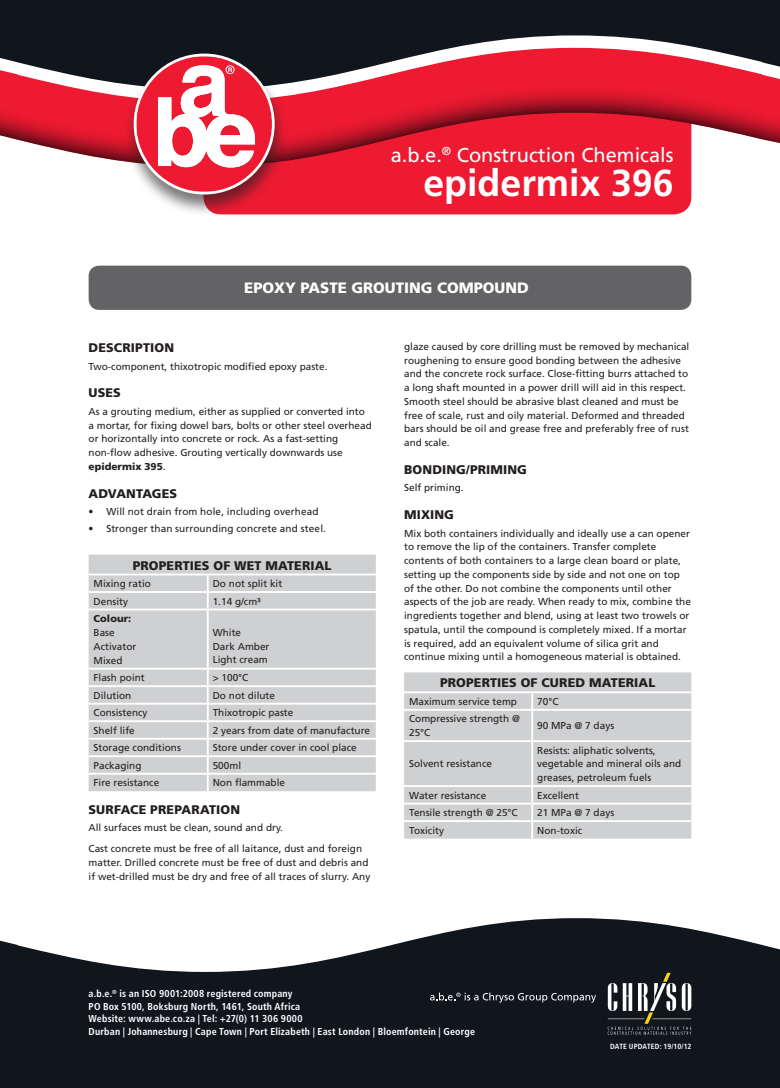
<style>
.page{position:relative;width:780px;height:1088px;background:#fff}
.page>*{position:absolute;margin:0;border:0;box-sizing:border-box;transform-origin:0 0}
.Main_Heading{font:700 37.5px "Frutiger LT";color:#fff}
.a_b_e__construction{font:20px "Frutiger LT";color:#fff}
.Subheading_-_grey_ba{font:900 15px "Frutiger LT";color:#fff}
.SUBHEAD{font:900 12.5px "Frutiger LT";letter-spacing:.01em;color:#231f20}
.Table_Heading{font:900 12.5px "Frutiger LT";letter-spacing:.01em;color:#231f20}
.Bullets{font:10px/13.8px "Frutiger LT";color:#231f20}
.t1{font:700 condensed 10px "Frutiger LT";letter-spacing:.015em;color:#fff}
.t2{font:700 condensed 7.5px "Frutiger LT";letter-spacing:.005em;color:#fff}
.s1{font-weight:900}
</style>
<div class="page">
<div style="left:203px;top:105px;width:488px;height:109px;background:#ed1a32;border-radius:18px"></div>
<svg style="left:0;top:89px;width:780px;height:78px"></svg>
<svg style="left:0;top:0;width:780px;height:89px;background:#59313a"></svg>
<div style="left:89px;top:266px;width:602px;height:44px;background:#636366;border-radius:11px"></div>
<svg style="left:0;top:918px;width:780px;height:170px;fill:#10161c"></svg>
<svg style="left:607px;top:973px;width:84px;height:62px"></svg>
<svg style="left:430px;top:992px;width:166px;height:10px;background:#3f4449"></svg>
<div style="left:124px;top:53px;width:164px;height:164px;background:#231f20;opacity:.6"></div>
<svg style="left:136px;top:56px;width:136px;height:136px"></svg>
<div style="left:89px;top:555px;width:287px;height:236px;background:#cfd0d2"></div>
<hr style="left:89px;top:573px;width:119px;height:2px;background:#fff">
<hr style="left:208px;top:573px;width:168px;height:2px;background:#fff">
<hr style="left:89px;top:591px;width:119px;height:2px;background:#fff">
<hr style="left:208px;top:591px;width:168px;height:2px;background:#fff">
<svg style="left:207px;top:575px;width:2px;height:33px"></svg>
<hr style="left:89px;top:608px;width:119px;height:2px;background:#fff">
<hr style="left:208px;top:608px;width:168px;height:2px;background:#fff">
<hr style="left:207px;top:610px;width:2px;height:58px;background:#fff">
<hr style="left:89px;top:668px;width:119px;height:2px;background:#fff">
<hr style="left:208px;top:668px;width:168px;height:2px;background:#fff">
<hr style="left:89px;top:685px;width:119px;height:2px;background:#fff">
<hr style="left:208px;top:685px;width:168px;height:2px;background:#fff">
<hr style="left:89px;top:703px;width:119px;height:2px;background:#fff">
<hr style="left:208px;top:703px;width:168px;height:2px;background:#fff">
<hr style="left:89px;top:720px;width:119px;height:2px;background:#fff">
<hr style="left:208px;top:720px;width:168px;height:2px;background:#fff">
<hr style="left:89px;top:738px;width:119px;height:2px;background:#fff">
<hr style="left:208px;top:738px;width:168px;height:2px;background:#fff">
<hr style="left:89px;top:755px;width:119px;height:2px;background:#fff">
<hr style="left:208px;top:755px;width:168px;height:2px;background:#fff">
<hr style="left:89px;top:773px;width:119px;height:2px;background:#fff">
<hr style="left:208px;top:773px;width:168px;height:2px;background:#fff">
<svg style="left:207px;top:670px;width:2px;height:121px"></svg>
<div style="left:404px;top:672px;width:287px;height:166px;background:#cfd0d2"></div>
<hr style="left:404px;top:691px;width:128px;height:2px;background:#fff">
<hr style="left:532px;top:691px;width:159px;height:2px;background:#fff">
<svg style="left:531px;top:693px;width:2px;height:16px"></svg>
<hr style="left:404px;top:709px;width:128px;height:2px;background:#fff">
<hr style="left:532px;top:709px;width:159px;height:2px;background:#fff">
<hr style="left:531px;top:711px;width:2px;height:29px;background:#fff">
<hr style="left:404px;top:740px;width:128px;height:2px;background:#fff">
<hr style="left:532px;top:740px;width:159px;height:2px;background:#fff">
<hr style="left:531px;top:742px;width:2px;height:43px;background:#fff">
<hr style="left:404px;top:785px;width:128px;height:2px;background:#fff">
<hr style="left:532px;top:785px;width:159px;height:2px;background:#fff">
<hr style="left:404px;top:803px;width:128px;height:1px;background:#fff">
<hr style="left:532px;top:803px;width:159px;height:1px;background:#fff">
<hr style="left:404px;top:820px;width:128px;height:2px;background:#fff">
<hr style="left:532px;top:820px;width:159px;height:2px;background:#fff">
<svg style="left:531px;top:787px;width:2px;height:51px"></svg>
<p class="a_b_e__construction" style="left:391px;top:143px;width:284px">a.b.e.<sup>®</sup> Construction Chemicals</p>
<p class="Main_Heading" style="left:423px;top:161px;width:252px">epidermix 396</p>
<p class="Subheading_-_grey_ba" style="left:244px;top:279px;width:286px">EPOXY PASTE GROUTING COMPOUND</p>
<p class="SUBHEAD" style="left:89px;top:340px;width:87px">DESCRIPTION</p>
<p class="Bullets" style="left:89px;top:359px;width:240px">Two-component, thixotropic modified epoxy paste.</p>
<p class="SUBHEAD" style="left:89px;top:385px;width:34px">USES</p>
<p class="Bullets" style="left:89px;top:404px;width:285px">As a grouting medium, either as supplied or converted into a mortar, for fixing dowel bars, bolts or other steel overhead or horizontally into concrete or rock. As a fast-setting non-flow adhesive. Grouting vertically downwards use <span class="s1">epidermix 395</span>.</p>
<p class="SUBHEAD" style="left:89px;top:486px;width:90px">ADVANTAGES</p>
<p class="Bullets" style="left:89px;top:505px;width:231px">• Will not drain from hole, including overhead</p>
<p class="Bullets" style="left:89px;top:522px;width:239px">• Stronger than surrounding concrete and steel.</p>
<p class="Table_Heading" style="left:133px;top:557px;width:200px">PROPERTIES OF WET MATERIAL</p>
<p class="Bullets" style="left:94px;top:577px;width:59px">Mixing ratio</p>
<p class="Bullets" style="left:213px;top:577px;width:71px">Do not split kit</p>
<p class="Bullets" style="left:94px;top:594px;width:36px">Density</p>
<p class="Bullets" style="left:213px;top:594px;width:50px">1.14 g/cm³</p>
<p class="Bullets" style="left:94px;top:612px;width:44px"><span class="s1">Colour:<br></span>Base<br>Activator<br>Mixed</p>
<p class="Bullets" style="left:213px;top:625px;width:58px">White<br>Dark Amber<br>Light cream</p>
<p class="Bullets" style="left:94px;top:671px;width:53px">Flash point</p>
<p class="Bullets" style="left:213px;top:671px;width:37px">&gt; 100°C</p>
<p class="Bullets" style="left:94px;top:688px;width:39px">Dilution</p>
<p class="Bullets" style="left:213px;top:688px;width:64px">Do not dilute</p>
<p class="Bullets" style="left:94px;top:706px;width:55px">Consistency</p>
<p class="Bullets" style="left:213px;top:706px;width:82px">Thixotropic paste</p>
<p class="Bullets" style="left:94px;top:723px;width:43px">Shelf life</p>
<p class="Bullets" style="left:213px;top:723px;width:159px">2 years from date of manufacture</p>
<p class="Bullets" style="left:94px;top:741px;width:89px">Storage conditions</p>
<p class="Bullets" style="left:213px;top:741px;width:145px">Store under cover in cool place</p>
<p class="Bullets" style="left:94px;top:758px;width:49px">Packaging</p>
<p class="Bullets" style="left:213px;top:758px;width:30px">500ml</p>
<p class="Bullets" style="left:94px;top:776px;width:67px">Fire resistance</p>
<p class="Bullets" style="left:213px;top:776px;width:74px">Non flammable</p>
<p class="SUBHEAD" style="left:89px;top:802px;width:153px">SURFACE PREPARATION</p>
<p class="Bullets" style="left:89px;top:821px;width:196px">All surfaces must be clean, sound and dry.</p>
<p class="Bullets" style="left:89px;top:842px;width:283px">Cast concrete must be free of all laitance, dust and foreign matter. Drilled concrete must be free of dust and debris and if wet-drilled must be dry and free of all traces of slurry. Any</p>
<p class="Bullets" style="left:404px;top:339px;width:287px">glaze caused by core drilling must be removed by mechanical roughening to ensure good bonding between the adhesive and the concrete rock surface. Close-fitting burrs attached to a long shaft mounted in a power drill will aid in this respect.<br>Smooth steel should be abrasive blast cleaned and must be free of scale, rust and oily material. Deformed and threaded bars should be oil and grease free and preferably free of rust and scale.</p>
<p class="SUBHEAD" style="left:404px;top:462px;width:124px">BONDING/PRIMING</p>
<p class="Bullets" style="left:404px;top:481px;width:61px">Self priming.</p>
<p class="SUBHEAD" style="left:404px;top:507px;width:51px">MIXING</p>
<p class="Bullets" style="left:404px;top:526px;width:288px">Mix both containers individually and ideally use a can opener to remove the lip of the containers. Transfer complete contents of both containers to a large clean board or plate, setting up the components side by side and not one on top of the other. Do not combine the components until other aspects of the job are ready. When ready to mix, combine the ingredients together and blend, using at least two trowels or spatula, until the compound is completely mixed. If a mortar is required, add an equivalent volume of silica grit and continue mixing until a homogeneous material is obtained.</p>
<p class="Table_Heading" style="left:440px;top:675px;width:217px">PROPERTIES OF CURED MATERIAL</p>
<p class="Bullets" style="left:409px;top:694px;width:109px">Maximum service temp</p>
<p class="Bullets" style="left:537px;top:694px;width:23px">70°C</p>
<p class="Bullets" style="left:409px;top:712px;width:112px">Compressive strength @<br>25°C</p>
<p class="Bullets" style="left:537px;top:719px;width:78px">90 MPa @ 7 days</p>
<p class="Bullets" style="left:409px;top:757px;width:84px">Solvent resistance</p>
<p class="Bullets" style="left:537px;top:743px;width:145px">Resists: aliphatic solvents, vegetable and mineral oils and greases, petroleum fuels</p>
<p class="Bullets" style="left:409px;top:788px;width:79px">Water resistance</p>
<p class="Bullets" style="left:537px;top:788px;width:43px">Excellent</p>
<p class="Bullets" style="left:409px;top:806px;width:110px">Tensile strength @ 25°C</p>
<p class="Bullets" style="left:537px;top:806px;width:78px">21 MPa @ 7 days</p>
<p class="Bullets" style="left:409px;top:823px;width:36px">Toxicity</p>
<p class="Bullets" style="left:537px;top:823px;width:46px">Non-toxic</p>
<p class="t1" style="left:89px;top:988px;width:205px">a.b.e.<sup>®</sup> is an ISO 9001:2008 registered company</p>
<p class="t1" style="left:89px;top:1000px;width:213px">PO Box 5100, Boksburg North, 1461, South Africa</p>
<p class="t1" style="left:89px;top:1013px;width:215px">Website: www.abe.co.za | Tel: +27(0) 11 306 9000</p>
<p class="t1" style="left:89px;top:1025px;width:388px">Durban | Johannesburg | Cape Town | Port Elizabeth | East London | Bloemfontein | George</p>
<p class="t2" style="left:610px;top:1042px;width:83px">DATE UPDATED: 19/10/12</p>
</div>
